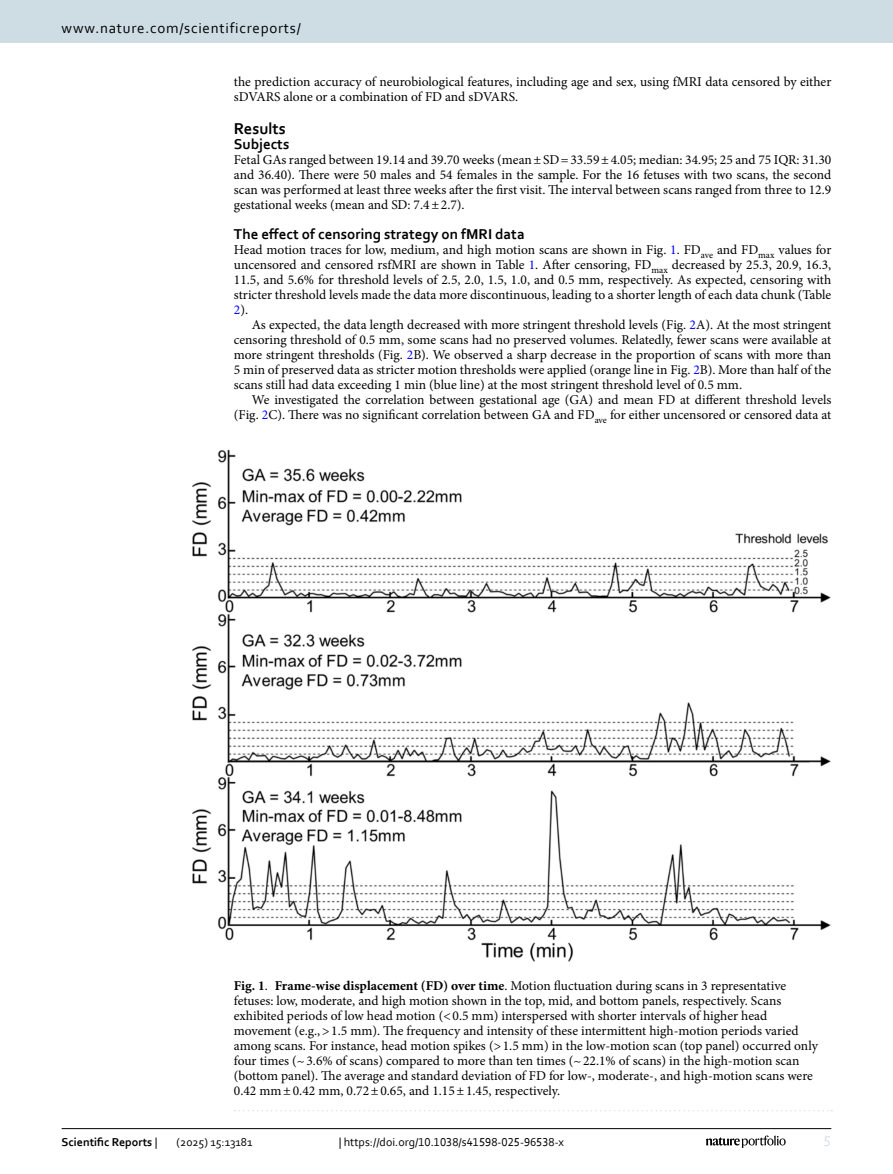
<style>
.page{position:relative;width:893px;height:1174px;background:#fff}
.page>*{position:absolute;margin:0;border:0;box-sizing:border-box;transform-origin:0 0}
.Head_1{font:700 16.5px "Corbel";color:#000}
.Head_2{font:700 15px "Corbel";color:#000}
.t1{font:15px "Corbel";letter-spacing:.05em;color:#000}
.Head_2_After_1{font:700 15px "Corbel";color:#000}
.t2{font:15px "Corbel";color:#d9e4eb}
.Body_Text{font:13.5px/15px "Minion Pro";color:#000;text-align:justify}
.Figure_Caption{font:13.5px/15px "Minion Pro";letter-spacing:-.005em;color:#000}
.Body_Text_Indent{font:13.5px/15px "Minion Pro";color:#000;text-align:justify}
.t3{font:12px "Corbel";color:#000}
.t4{font:700 12px "Corbel";color:#000}
.s1{color:#00f}
.s2{font-weight:700}
.s3{font-weight:400}
</style>
<div class="page">
<img style="left:192px;top:449px;width:639px;height:513px">
<svg style="left:235px;top:1110px;width:597px;height:1px"></svg>
<hr style="left:62px;top:1128px;width:769px;height:1px;background:#000">
<svg style="left:706px;top:1135px;width:80px;height:12px"></svg>
<div style="left:0;top:0;width:893px;height:43px;background:#cedde4"></div>
<p class="t1" style="left:62px;top:18px;width:241px">www.nature.com/scientificreports/</p>
<p class="Body_Text" style="left:234px;top:74px;width:599px">the prediction accuracy of neurobiological features, including age and sex, using fMRI data censored by either sDVARS alone or a combination of FD and sDVARS.</p>
<p class="Head_1" style="left:234px;top:118px;width:53px">Results</p>
<p class="Head_2_After_1" style="left:234px;top:134px;width:57px">Subjects</p>
<p class="Body_Text" style="left:234px;top:152px;width:599px">Fetal GAs ranged between 19.14 and 39.70 weeks (mean±SD=33.59±4.05; median: 34.95; 25 and 75 IQR: 31.30 and 36.40). There were 50 males and 54 females in the sample. For the 16 fetuses with two scans, the second scan was performed at least three weeks after the first visit. The interval between scans ranged from three to 12.9 gestational weeks (mean and SD: 7.4±2.7).</p>
<p class="Head_2" style="left:234px;top:224px;width:292px">The effect of censoring strategy on fMRI data</p>
<p class="Body_Text" style="left:234px;top:242px;width:599px">Head motion traces for low, medium, and high motion scans are shown in Fig. <span class="s1">1</span>. FD<sub>ave</sub> and FD<sub>max</sub> values for uncensored and censored rsfMRI are shown in Table <span class="s1">1</span>. After censoring, FD<sub>max</sub> decreased by 25.3, 20.9, 16.3, 11.5, and 5.6% for threshold levels of 2.5, 2.0, 1.5, 1.0, and 0.5 mm, respectively. As expected, censoring with stricter threshold levels made the data more discontinuous, leading to a shorter length of each data chunk (Table <span class="s1">2</span>).</p>
<p class="Body_Text_Indent" style="left:234px;top:317px;width:599px;text-indent:18px">As expected, the data length decreased with more stringent threshold levels (Fig. <span class="s1">2</span>A). At the most stringent censoring threshold of 0.5 mm, some scans had no preserved volumes. Relatedly, fewer scans were available at more stringent thresholds (Fig. <span class="s1">2</span>B). We observed a sharp decrease in the proportion of scans with more than 5 min of preserved data as stricter motion thresholds were applied (orange line in Fig. <span class="s1">2</span>B). More than half of the scans still had data exceeding 1 min (blue line) at the most stringent threshold level of 0.5 mm.</p>
<p class="Body_Text_Indent" style="left:234px;top:392px;width:599px;text-align:right">We investigated the correlation between gestational age (GA) and mean FD at different threshold levels (Fig. <span class="s1">2</span>C). There was no significant correlation between GA and FD<sub>ave</sub> for either uncensored or censored data at</p>
<p class="Figure_Caption" style="left:234px;top:978px;width:586px"><span class="s2">Fig. 1</span>. <span class="s2">Frame-wise displacement (FD) over time</span>. Motion fluctuation during scans in 3 representative fetuses: low, moderate, and high motion shown in the top, mid, and bottom panels, respectively. Scans exhibited periods of low head motion (&lt;0.5 mm) interspersed with shorter intervals of higher head movement (e.g.,&gt;1.5 mm). The frequency and intensity of these intermittent high-motion periods varied among scans. For instance, head motion spikes (&gt;1.5 mm) in the low-motion scan (top panel) occurred only four times (~3.6% of scans) compared to more than ten times (~22.1% of scans) in the high-motion scan (bottom panel). The average and standard deviation of FD for low-, moderate-, and high-motion scans were 0.42 mm±0.42 mm, 0.72±0.65, and 1.15±1.45, respectively.</p>
<p class="t4" style="left:62px;top:1134px;width:97px">Scientific Reports <span class="s3">|</span></p>
<p class="t3" style="left:177px;top:1134px;width:77px">(2025) 15:13181</p>
<p class="t3" style="left:339px;top:1134px;width:227px">| https://doi.org/10.1038/s41598-025-96538-x</p>
<p class="t2" style="left:824px;top:1132px;width:9px">5</p>
</div>
